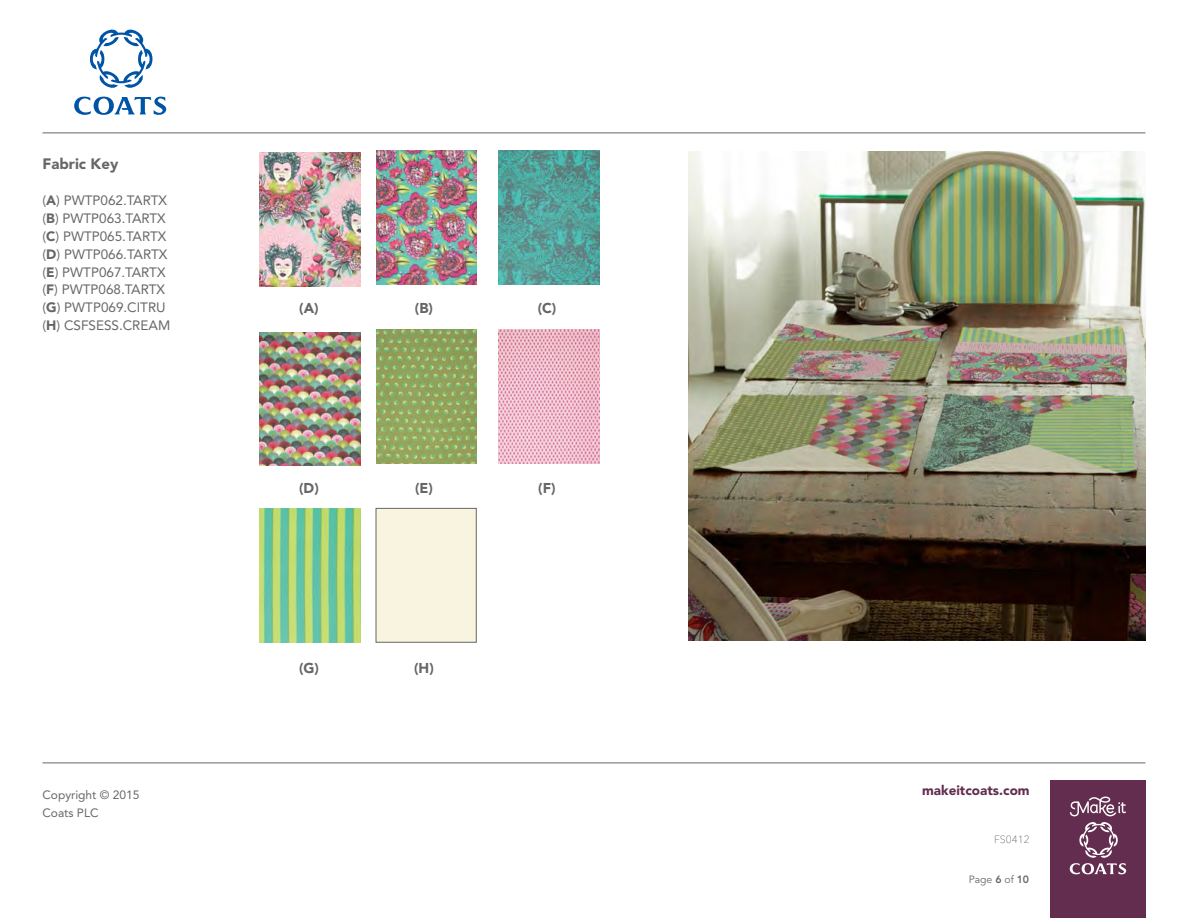
<style>
.page{position:relative;width:1188px;height:918px;background:#fff}
.page>*{position:absolute;margin:0;border:0;box-sizing:border-box;transform-origin:0 0}
.t1{font:900 15px "Avenir LT Std";color:#666}
.t2{font:900 14.1px "Avenir LT Std";color:#666}
.t3{font:13.5px/18px "Avenir LT Std";color:#666}
.t4{font:900 13.5px "Avenir LT Std";color:#632d4f}
.t5{font:12px/18px "Avenir LT Std";color:#666}
.t6{font:10.5px "Avenir LT Std";color:#666}
.t7{font:100 10.5px "Avenir Next LT Pro";color:#4c4c4e}
.s1{font-weight:900}
.s2{font-weight:800}
</style>
<div class="page">
<div style="left:1050px;top:781px;width:95px;height:137px;background:#632d4f"></div>
<svg style="left:1070px;top:797px;width:56px;height:77px"></svg>
<hr style="left:43px;top:763px;width:1102px;height:1px;background:#666">
<hr style="left:43px;top:133px;width:1102px;height:1px;background:#666">
<svg style="left:74px;top:97px;width:92px;height:18px"></svg>
<svg style="left:90px;top:29px;width:62px;height:59px"></svg>
<img style="left:688px;top:151px;width:457px;height:489px">
<img style="left:260px;top:153px;width:100px;height:134px">
<img style="left:260px;top:332px;width:100px;height:134px">
<img style="left:260px;top:508px;width:100px;height:134px">
<img style="left:376px;top:151px;width:100px;height:133px">
<img style="left:499px;top:151px;width:100px;height:133px">
<img style="left:376px;top:330px;width:100px;height:134px">
<img style="left:499px;top:330px;width:100px;height:134px">
<p class="t1" style="left:43px;top:154px;width:77px">Fabric Key</p>
<p class="t3" style="left:43px;top:191px;width:129px">(<span class="s1">A</span>) PWTP062.TARTX (<span class="s1">B</span>) PWTP063.TARTX (<span class="s1">C</span>) PWTP065.TARTX (<span class="s1">D</span>) PWTP066.TARTX (<span class="s1">E</span>) PWTP067.TARTX (<span class="s1">F</span>) PWTP068.TARTX (<span class="s1">G</span>) PWTP069.CITRU (<span class="s1">H</span>) CSFSESS.CREAM</p>
<p class="t2" style="left:299px;top:299px;width:21px">(A)</p>
<p class="t2" style="left:415px;top:299px;width:20px">(B)</p>
<p class="t2" style="left:538px;top:299px;width:20px">(C)</p>
<p class="t2" style="left:299px;top:479px;width:21px">(D)</p>
<p class="t2" style="left:415px;top:479px;width:19px">(E)</p>
<p class="t2" style="left:538px;top:479px;width:19px">(F)</p>
<p class="t2" style="left:299px;top:659px;width:21px">(G)</p>
<p class="t2" style="left:414px;top:659px;width:21px">(H)</p>
<p class="t5" style="left:43px;top:786px;width:98px">Copyright © 2015<br>Coats PLC</p>
<p class="t4" style="left:922px;top:782px;width:109px">makeitcoats.com</p>
<p class="t7" style="left:994px;top:833px;width:37px">FS0412</p>
<p class="t6" style="left:969px;top:874px;width:62px">Page <span class="s2">6</span> of <span class="s2">10</span></p>
</div>
